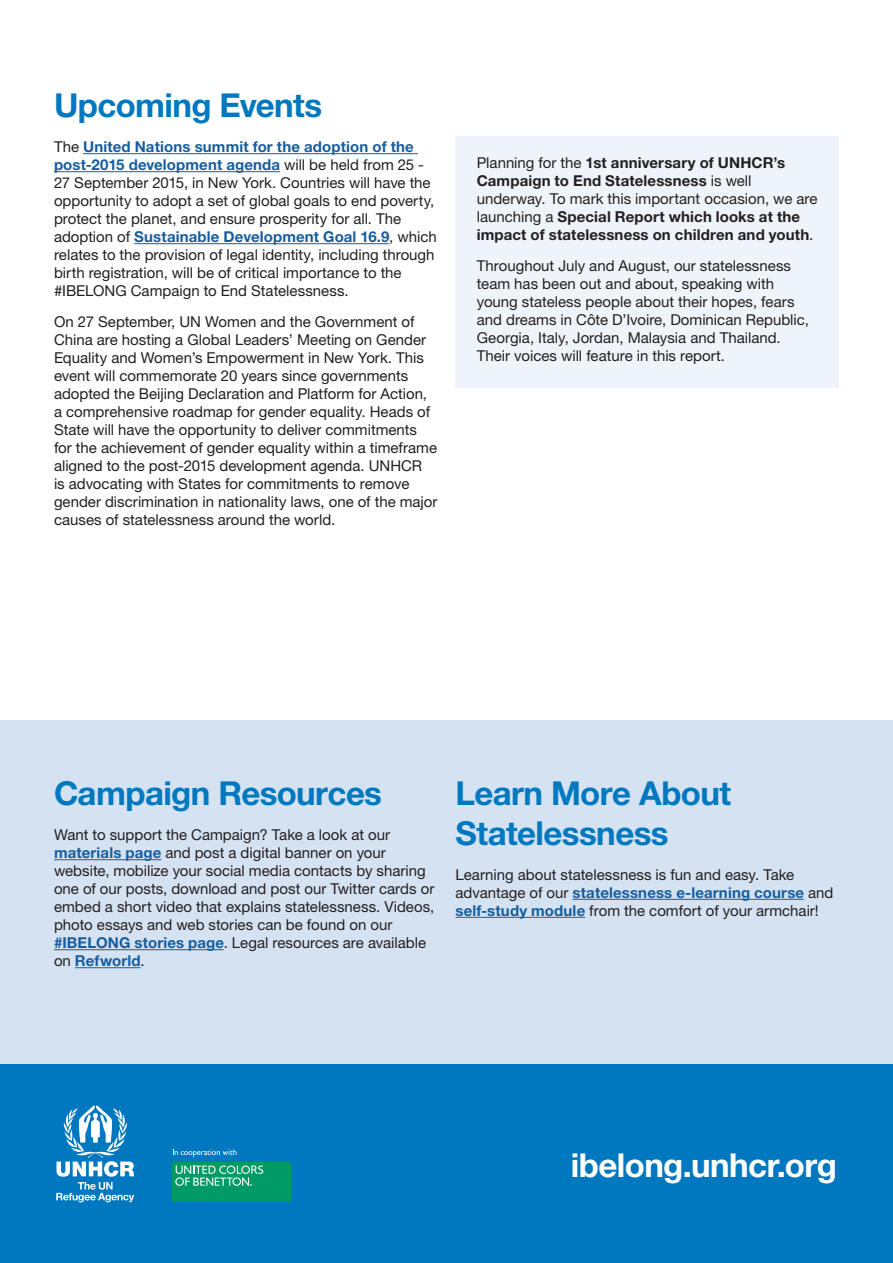
<style>
.page{position:relative;width:893px;height:1263px;background:#fff}
.page>*{position:absolute;margin:0;border:0;box-sizing:border-box;transform-origin:0 0}
.t1{font:700 33px/39.6px "Helvetica Neue LT Pro";letter-spacing:-.015em;color:#0078c0}
.t2{font:700 33px "Helvetica Neue LT Pro";letter-spacing:-.015em;color:#fff}
.Body_Copy{font:15px/18px "Helvetica Neue LT Pro";color:#231f20}
.Body_Copy-2{font:700 15px/18px "Helvetica Neue LT Pro";letter-spacing:.01em;color:#231f20}
.s1{font-weight:700;color:#175d9e}
.s2{font-weight:400}
</style>
<div class="page">
<div style="left:0;top:720px;width:893px;height:543px;background:#d4e2f2"></div>
<hr style="left:83px;top:153px;width:335px;height:1px;background:#175d9e">
<hr style="left:54px;top:171px;width:226px;height:1px;background:#175d9e">
<hr style="left:134px;top:243px;width:255px;height:1px;background:#175d9e">
<div style="left:0;top:1064px;width:893px;height:199px;background:#0078c0"></div>
<svg style="left:56px;top:1105px;width:78px;height:97px"></svg>
<div style="left:172px;top:1162px;width:118px;height:39px;background:#009a67"></div>
<svg style="left:175px;top:1165px;width:88px;height:21px"></svg>
<svg style="left:173px;top:1149px;width:63px;height:8px"></svg>
<hr style="left:54px;top:859px;width:107px;height:1px;background:#175d9e">
<hr style="left:54px;top:949px;width:170px;height:1px;background:#175d9e">
<hr style="left:75px;top:967px;width:66px;height:1px;background:#175d9e">
<hr style="left:572px;top:899px;width:232px;height:1px;background:#175d9e">
<hr style="left:455px;top:917px;width:130px;height:1px;background:#175d9e">
<div style="left:455px;top:136px;width:384px;height:252px;background:#eff4fa"></div>
<h2 class="t1" style="left:54px;top:85px;width:270px">Upcoming Events</h2>
<p class="Body_Copy" style="left:54px;top:137px;width:384px">The <span class="s1">United Nations summit for the adoption of the post-2015 development agenda</span> will be held from 25 - 27 September 2015, in New York. Countries will have the opportunity to adopt a set of global goals to end poverty, protect the planet, and ensure prosperity for all. The adoption of <span class="s1">Sustainable Development Goal 16.9</span>, which relates to the provision of legal identity, including through birth registration, will be of critical importance to the #IBELONG Campaign to End Statelessness.</p>
<p class="Body_Copy" style="left:54px;top:312px;width:385px">On 27 September, UN Women and the Government of China are hosting a Global Leaders’ Meeting on Gender Equality and Women’s Empowerment in New York. This event will commemorate 20 years since governments adopted the Beijing Declaration and Platform for Action, a comprehensive roadmap for gender equality. Heads of State will have the opportunity to deliver commitments for the achievement of gender equality within a timeframe aligned to the post-2015 development agenda. UNHCR<br>is advocating with States for commitments to remove gender discrimination in nationality laws, one of the major causes of statelessness around the world.</p>
<p class="Body_Copy-2" style="left:477px;top:153px;width:342px"><span class="s2">Planning for the</span> 1st anniversary of UNHCR’s Campaign to End Statelessness <span class="s2">is well underway. To mark this important occasion, we are launching a</span> Special Report which looks at the impact of statelessness on children and youth<span class="s2">.</span></p>
<p class="Body_Copy" style="left:477px;top:256px;width:334px">Throughout July and August, our statelessness team has been out and about, speaking with young stateless people about their hopes, fears and dreams in Côte D’Ivoire, Dominican Republic, Georgia, Italy, Jordan, Malaysia and Thailand.<br>Their voices will feature in this report.</p>
<h2 class="t1" style="left:54px;top:773px;width:330px">Campaign Resources</h2>
<p class="Body_Copy" style="left:54px;top:825px;width:382px">Want to support the Campaign? Take a look at our <span class="s1">materials page</span> and post a digital banner on your website, mobilize your social media contacts by sharing one of our posts, download and post our Twitter cards or embed a short video that explains statelessness. Videos, photo essays and web stories can be found on our <span class="s1">#IBELONG stories page</span>. Legal resources are available on <span class="s1">Refworld</span>.</p>
<h2 class="t1" style="left:455px;top:773px;width:277px">Learn More About<br>Statelessness</h2>
<p class="Body_Copy" style="left:455px;top:865px;width:379px">Learning about statelessness is fun and easy. Take advantage of our <span class="s1">statelessness e-learning course</span> and <span class="s1">self-study module</span> from the comfort of your armchair!</p>
<h2 class="t2" style="left:571px;top:1144px;width:267px">ibelong.unhcr.org</h2>
</div>
